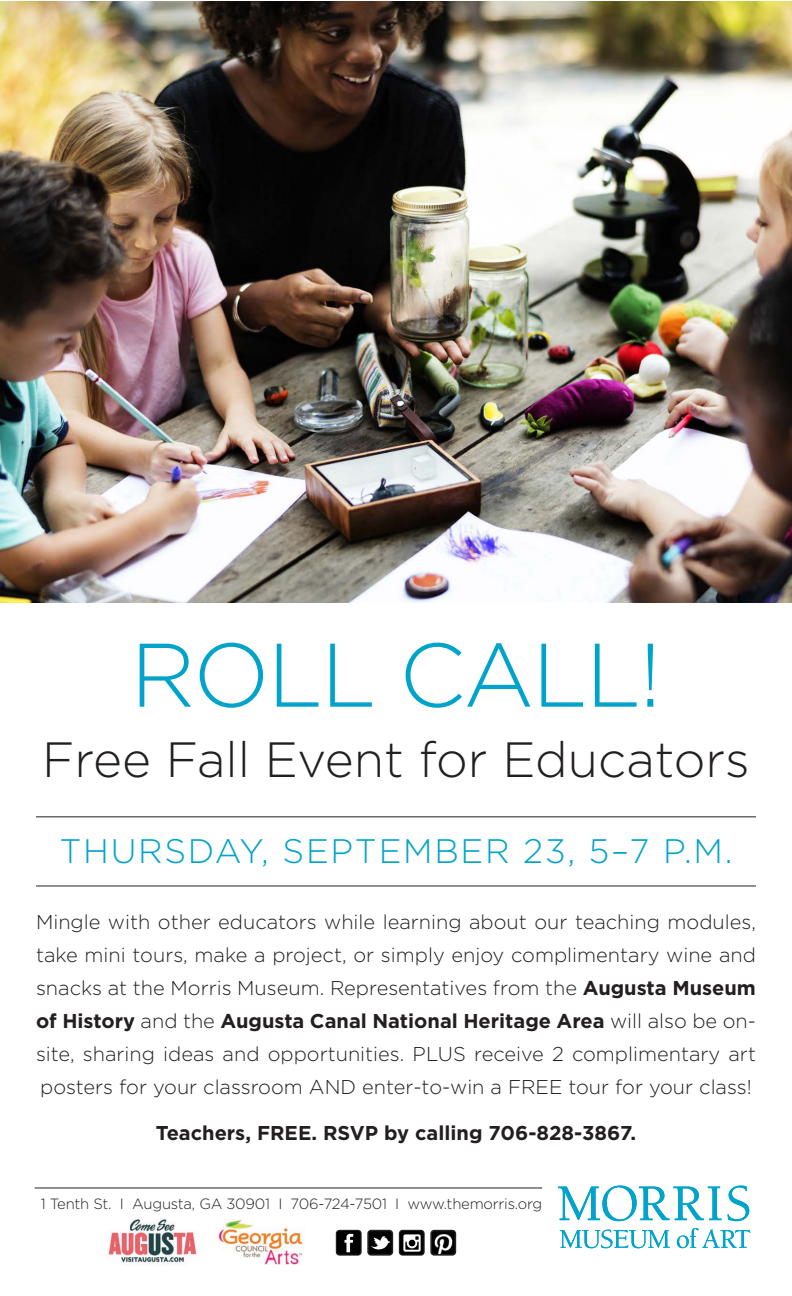
<style>
.page{position:relative;width:792px;height:1296px;background:#fff}
.page>*{position:absolute;margin:0;border:0;box-sizing:border-box;transform-origin:0 0}
.t1{font:300 90px "Gotham";letter-spacing:-.025em;color:#00a4ca}
.t2{font:300 49.5px "Gotham";color:#231f20}
.t3{font:300 34px "Gotham";letter-spacing:.05em;color:#00a4ca}
.t4{font:300 20px/33px "Gotham";color:#231f20;text-align:justify}
.t5{font:700 20px "Gotham";color:#231f20}
.t6{font:300 14.8px "Gotham";letter-spacing:-.015em;color:#231f20}
.s1{font-weight:700}
</style>
<div class="page">
<hr style="left:35px;top:1188px;width:507px;height:1px;background:#231f20">
<svg style="left:558px;top:1186px;width:163px;height:35px"></svg>
<svg style="left:727px;top:1186px;width:22px;height:35px"></svg>
<svg style="left:560px;top:1230px;width:110px;height:18px"></svg>
<svg style="left:677px;top:1228px;width:73px;height:20px"></svg>
<img style="left:338px;top:1232px;width:22px;height:22px">
<div style="left:336px;top:1230px;width:26px;height:26px;border:1px solid #231f20;border-radius:3px"></div>
<img style="left:401px;top:1232px;width:22px;height:22px">
<div style="left:399px;top:1230px;width:26px;height:26px;border:1px solid #231f20;border-radius:3px"></div>
<img style="left:433px;top:1233px;width:20px;height:20px">
<div style="left:430px;top:1230px;width:26px;height:26px;border:2px solid #231f20;border-radius:3px"></div>
<img style="left:370px;top:1233px;width:20px;height:20px">
<div style="left:367px;top:1230px;width:26px;height:26px;border:2px solid #231f20;border-radius:3px"></div>
<img style="left:0;top:2px;width:792px;height:600px">
<hr style="left:36px;top:816px;width:720px;height:1px;background:#231f20">
<hr style="left:36px;top:886px;width:720px;height:1px;background:#231f20">
<img style="left:215px;top:1219px;width:88px;height:45px">
<img style="left:108px;top:1218px;width:89px;height:47px">
<p class="t1" style="left:130px;top:626px;width:533px">ROLL CALL!</p>
<p class="t2" style="left:42px;top:732px;width:709px">Free Fall Event for Educators</p>
<p class="t3" style="left:59px;top:832px;width:675px">THURSDAY, SEPTEMBER 23, 5–7 P.M.</p>
<p class="t4" style="left:36px;top:905px;width:722px">Mingle with other educators while learning about our teaching modules, take mini tours, make a project, or simply enjoy complimentary wine and snacks at the Morris Museum. Representatives from the <span class="s1">Augusta Museum of History</span> and the <span class="s1">Augusta Canal National Heritage Area</span> will also be on&shy;site, sharing ideas and opportunities. PLUS receive 2 complimentary art posters for your classroom AND enter-to-win a FREE tour for your class!</p>
<p class="t5" style="left:156px;top:1122px;width:482px">Teachers, FREE. RSVP by calling 706-828-3867.</p>
<p class="t6" style="left:41px;top:1195px;width:503px">1 Tenth St. I Augusta, GA 30901 I 706-724-7501 I www.themorris.org</p>
</div>
